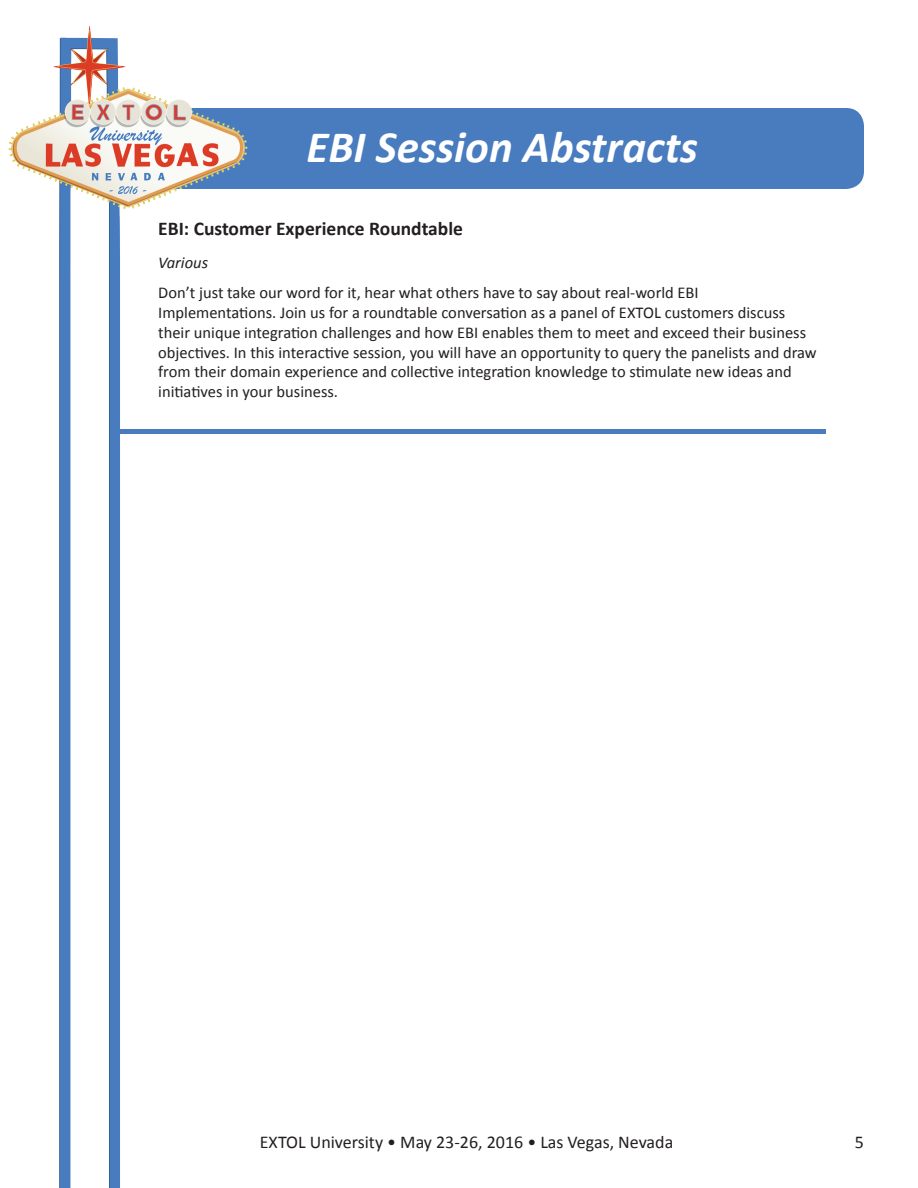
<style>
.page{position:relative;width:918px;height:1188px;background:#fff}
.page>*{position:absolute;margin:0;border:0;box-sizing:border-box;transform-origin:0 0}
.t1{font:italic 700 45px "Calibri";color:#fff}
.t2{font:700 19.5px "Calibri";color:#231f20}
.t3{font:18px "Calibri";color:#231f20}
.t4{font:16.5px/19.8px "Calibri";color:#231f20}
.t5{font:italic 16.5px "Calibri";color:#231f20}
</style>
<div class="page">
<div style="left:135px;top:108px;width:729px;height:81px;background:#487cbf;border-radius:18px"></div>
<img style="left:8px;top:26px;width:240px;height:1162px">
<div style="left:115px;top:429px;width:711px;height:5px;background:#487cbf"></div>
<p class="t1" style="left:306px;top:118px;width:393px">EBI Session Abstracts</p>
<p class="t2" style="left:158px;top:216px;width:306px">EBI: Customer Experience Roundtable</p>
<p class="t5" style="left:158px;top:251px;width:51px">Various</p>
<p class="t4" style="left:158px;top:283px;width:660px">Don’t just take our word for it, hear what others have to say about real-world EBI Implementations. Join us for a roundtable conversation as a panel of EXTOL customers discuss their unique integration challenges and how EBI enables them to meet and exceed their business objectives. In this interactive session, you will have an opportunity to query the panelists and draw from their domain experience and collective integration knowledge to stimulate new ideas and initiatives in your business.</p>
<p class="t3" style="left:260px;top:1130px;width:415px">EXTOL University • May 23-26, 2016 • Las Vegas, Nevada</p>
<p class="t3" style="left:855px;top:1130px;width:11px">5</p>
</div>
